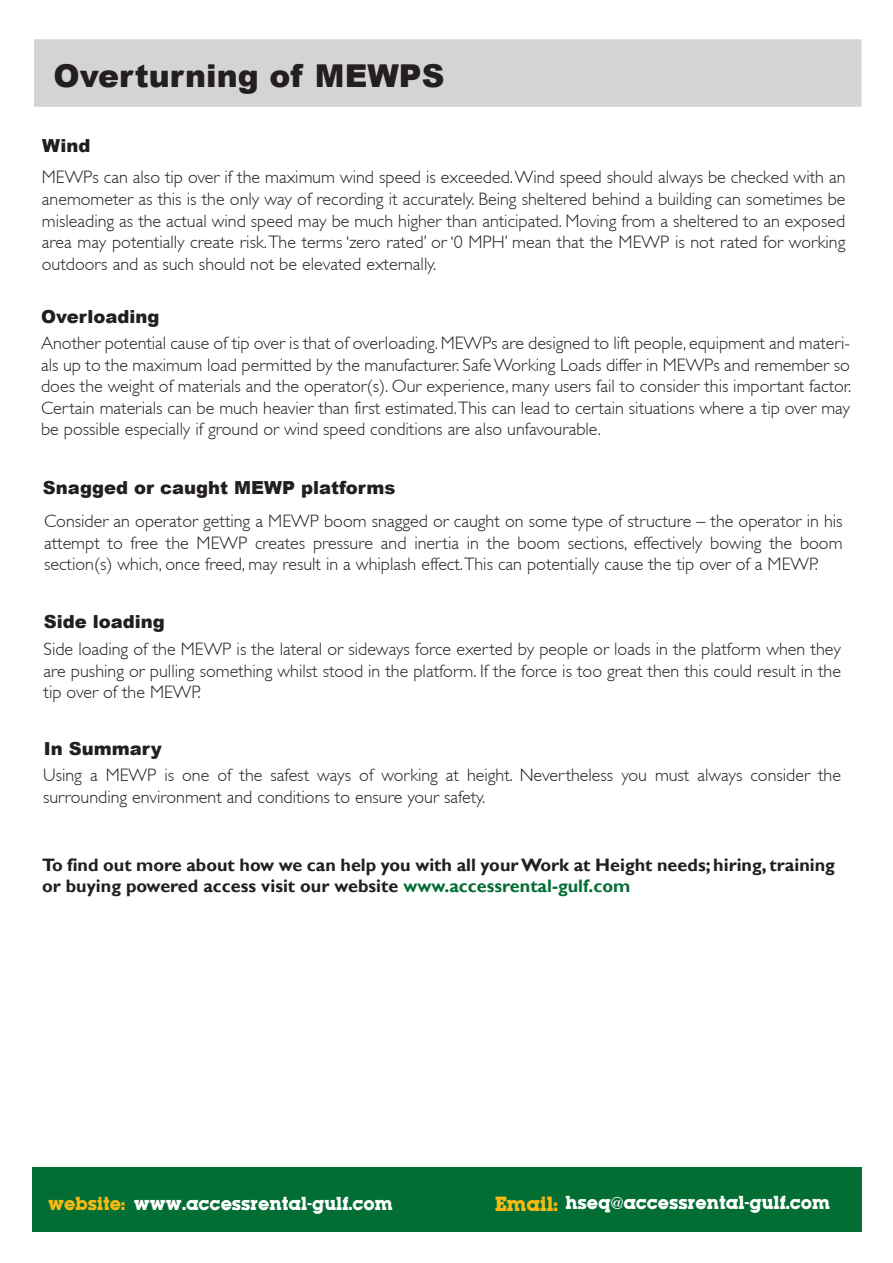
<style>
.page{position:relative;width:893px;height:1263px;background:#fff}
.page>*{position:absolute;margin:0;border:0;box-sizing:border-box;transform-origin:0 0}
.t1{font:900 31.5px "Arial";color:#241f1f}
.t2{font:300 18px/21.6px "Gill Sans";color:#241f1f;text-align:justify}
.t3{font:700 18px/21.6px "Gill Sans";color:#241f1f}
.t4{font:900 18px "Arial";color:#241f1f}
.t5{font:700 16.5px "Lubalin";color:#fff}
.s1{color:#036e34}
.s2{color:#f7b912}
.s3{font-size:18px;color:#f7b912}
</style>
<div class="page">
<div style="left:34px;top:39px;width:828px;height:68px;background:#d5d4d5"></div>
<div style="left:33px;top:1167px;width:829px;height:65px;background:#036e34"></div>
<h1 class="t1" style="left:54px;top:53px;width:392px">Overturning of MEWPS</h1>
<p class="t4" style="left:42px;top:133px;width:50px">Wind</p>
<p class="t2" style="left:42px;top:167px;width:805px">MEWPs can also tip over if the maximum wind speed is exceeded. Wind speed should always be checked with an anemometer as this is the only way of recording it accurately. Being sheltered behind a building can sometimes be misleading as the actual wind speed may be much higher than anticipated. Moving from a sheltered to an exposed area may potentially create risk. The terms ‘zero rated’ or ‘0 MPH’ mean that the MEWP is not rated for working outdoors and as such should not be elevated externally.</p>
<p class="t4" style="left:41px;top:304px;width:120px">Overloading</p>
<p class="t2" style="left:41px;top:332px;width:812px">Another potential cause of tip over is that of overloading. MEWPs are designed to lift people, equipment and materi&shy;als up to the maximum load permitted by the manufacturer. Safe Working Loads differ in MEWPs and remember so does the weight of materials and the operator(s). Our experience, many users fail to consider this important factor.<br>Certain materials can be much heavier than first estimated.This can lead to certain situations where a tip over may be possible especially if ground or wind speed conditions are also unfavourable.</p>
<p class="t4" style="left:43px;top:474px;width:354px">Snagged or caught MEWP platforms</p>
<p class="t2" style="left:44px;top:510px;width:800px">Consider an operator getting a MEWP boom snagged or caught on some type of structure – the operator in his attempt to free the MEWP creates pressure and inertia in the boom sections, effectively bowing the boom section(s) which, once freed, may result in a whiplash effect.This can potentially cause the tip over of a MEWP.</p>
<p class="t4" style="left:44px;top:608px;width:123px">Side loading</p>
<p class="t2" style="left:44px;top:638px;width:799px">Side loading of the MEWP is the lateral or sideways force exerted by people or loads in the platform when they are pushing or pulling something whilst stood in the platform. If the force is too great then this could result in the tip over of the MEWP.</p>
<p class="t4" style="left:44px;top:735px;width:120px">In Summary</p>
<p class="t2" style="left:43px;top:764px;width:799px">Using a MEWP is one of the safest ways of working at height. Nevertheless you must always consider the surrounding environment and conditions to ensure your safety.</p>
<p class="t3" style="left:42px;top:854px;width:794px">To find out more about how we can help you with all your Work at Height needs; hiring, training or buying powered access visit our website <span class="s1">www.accessrental-gulf.com</span></p>
<p class="t5" style="left:48px;top:1191px;width:346px"><span class="s2">website:</span> www.accessrental-gulf.com</p>
<p class="t5" style="left:495px;top:1191px;width:336px"><span class="s3">Email:</span> hseq@accessrental-gulf.com</p>
</div>
